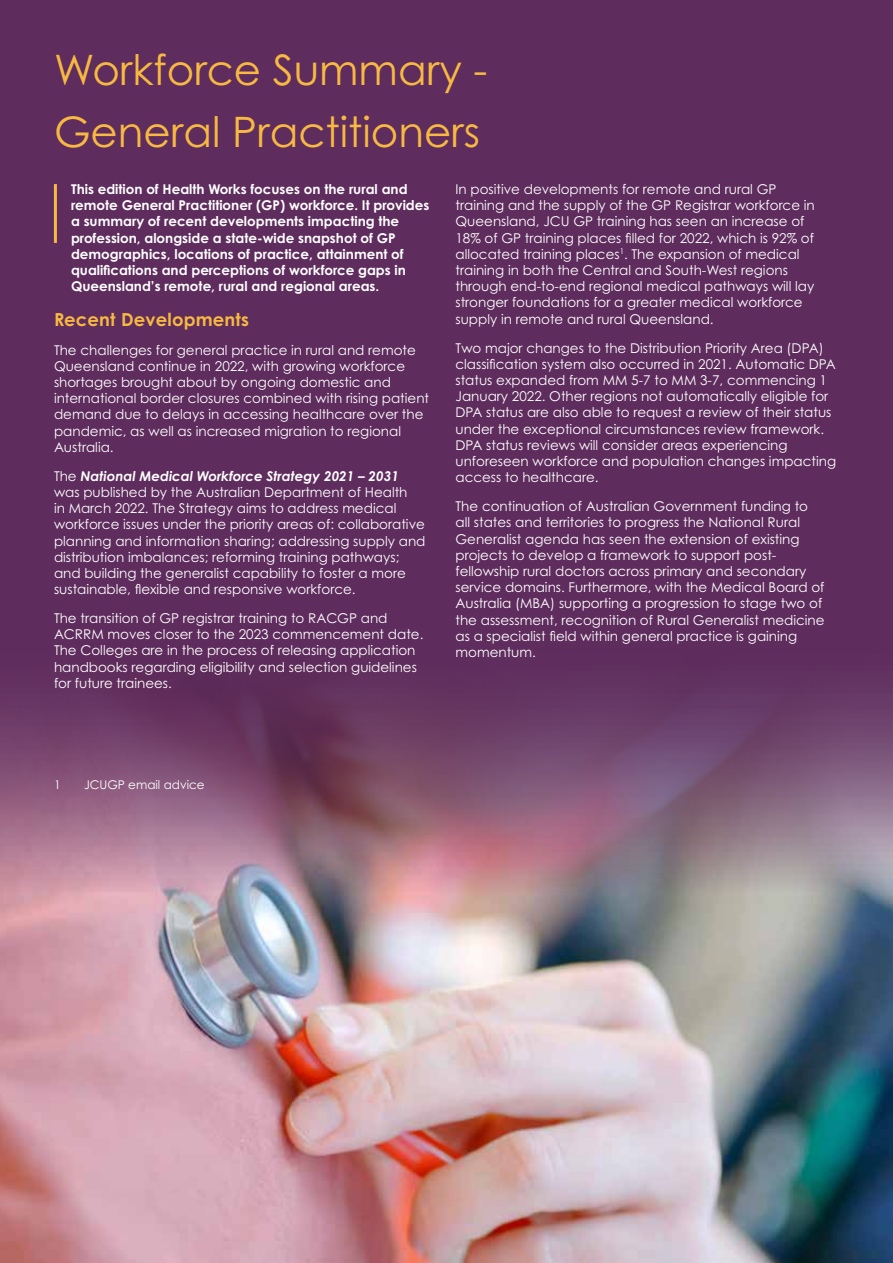
<style>
.page{position:relative;width:893px;height:1263px;background:#5e2c5d}
.page>*{position:absolute;margin:0;border:0;box-sizing:border-box;transform-origin:0 0}
.t1{font:42px/62.4px "Century Gothic Pro";color:#f7b942}
.t2{font:700 18px "Century Gothic Pro";letter-spacing:.01em;color:#f7b942}
.t3{font:13.5px/16.2px "Century Gothic Pro";color:#fff}
.t4{font:700 13.5px/16.2px "Century Gothic Pro";color:#fff}
.t5{font:12px "Century Gothic Pro";color:#fff}
.s1{font-weight:700;font-style:italic}
</style>
<div class="page">
<img style="left:0;top:688px;width:893px;height:575px">
<hr style="left:54px;top:184px;width:3px;height:59px;background:#f7b942">
<h1 class="t1" style="left:54px;top:38px;width:435px">Workforce Summary -<br>General Practitioners</h1>
<p class="t4" style="left:71px;top:181px;width:360px">This edition of Health Works focuses on the rural and remote General Practitioner (GP) workforce. It provides a summary of recent developments impacting the profession, alongside a state-wide snapshot of GP demographics, locations of practice, attainment of qualifications and perceptions of workforce gaps in Queensland’s remote, rural and regional areas.</p>
<h2 class="t2" style="left:54px;top:308px;width:197px">Recent Developments</h2>
<p class="t3" style="left:54px;top:341px;width:377px">The challenges for general practice in rural and remote Queensland continue in 2022, with growing workforce shortages brought about by ongoing domestic and international border closures combined with rising patient demand due to delays in accessing healthcare over the pandemic, as well as increased migration to regional Australia.</p>
<p class="t3" style="left:54px;top:468px;width:373px">The <span class="s1">National Medical Workforce Strategy 2021 – 2031 </span>was published by the Australian Department of Health<br>in March 2022. The Strategy aims to address medical workforce issues under the priority areas of: collaborative planning and information sharing; addressing supply and distribution imbalances; reforming training pathways; and building the generalist capability to foster a more sustainable, flexible and responsive workforce.</p>
<p class="t3" style="left:54px;top:610px;width:371px">The transition of GP registrar training to RACGP and ACRRM moves closer to the 2023 commencement date.<br>The Colleges are in the process of releasing application handbooks regarding eligibility and selection guidelines for future trainees.</p>
<p class="t3" style="left:455px;top:181px;width:361px">In positive developments for remote and rural GP training and the supply of the GP Registrar workforce in Queensland, JCU GP training has seen an increase of 18% of GP training places filled for 2022, which is 92% of allocated training places<sup>1</sup>. The expansion of medical training in both the Central and South-West regions through end-to-end regional medical pathways will lay stronger foundations for a greater medical workforce supply in remote and rural Queensland.</p>
<p class="t3" style="left:455px;top:339px;width:382px">Two major changes to the Distribution Priority Area (DPA) classification system also occurred in 2021. Automatic DPA status expanded from MM 5-7 to MM 3-7, commencing 1<br>January 2022. Other regions not automatically eligible for DPA status are also able to request a review of their status under the exceptional circumstances review framework.<br>DPA status reviews will consider areas experiencing unforeseen workforce and population changes impacting access to healthcare.</p>
<p class="t3" style="left:455px;top:498px;width:371px">The continuation of Australian Government funding to all states and territories to progress the National Rural Generalist agenda has seen the extension of existing projects to develop a framework to support post&shy;fellowship rural doctors across primary and secondary service domains. Furthermore, with the Medical Board of Australia (MBA) supporting a progression to stage two of the assessment, recognition of Rural Generalist medicine as a specialist field within general practice is gaining momentum.</p>
<p class="t5" style="left:54px;top:777px;width:8px">1</p>
<p class="t5" style="left:84px;top:777px;width:122px">JCUGP email advice</p>
</div>
